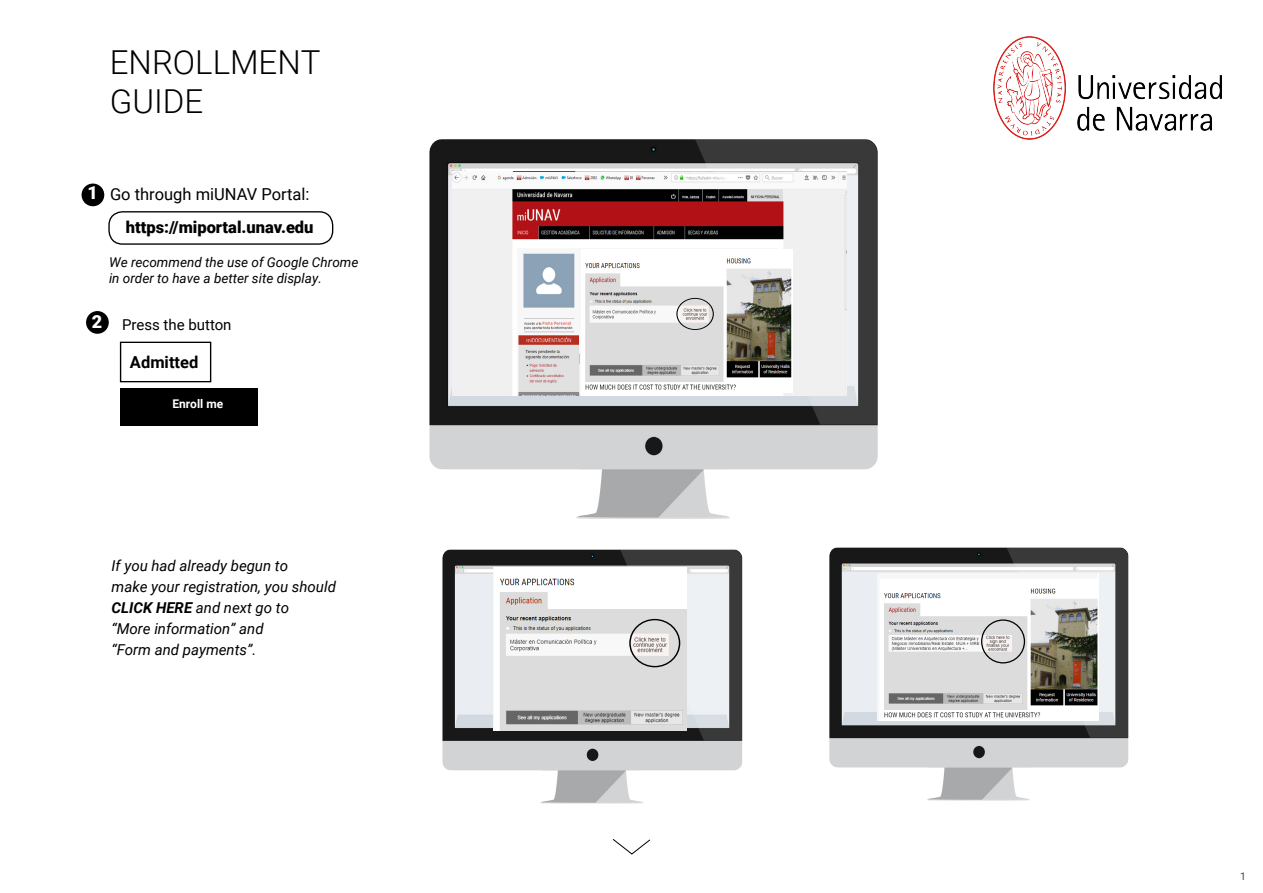
<style>
.page{position:relative;width:1263px;height:893px;background:#fff}
.page>*{position:absolute;margin:0;border:0;box-sizing:border-box;transform-origin:0 0}
.t1{font:300 33px/39.6px "Roboto";color:#000}
.t2{font:900 18px "Roboto";color:#fff}
.t3{font:900 16.5px "Roboto";color:#000}
.t4{font:16.5px "Roboto";color:#000}
.t5{font:700 16.5px "Roboto";color:#000}
.t6{font:italic 15px/21px "Roboto";color:#000}
.t7{font:15px "Roboto";color:#000}
.t8{font:italic 13.5px/16.2px "Roboto";color:#000}
.t9{font:700 12px "Roboto";color:#fff}
.t10{font:10.5px "Roboto";color:#474746}
.s1{font-style:inherit}
.s2{font-weight:700}
</style>
<div class="page">
<img style="left:429px;top:139px;width:449px;height:380px">
<svg style="left:612px;top:839px;width:39px;height:16px"></svg>
<img style="left:442px;top:549px;width:301px;height:255px">
<img style="left:452px;top:172px;width:394px;height:224px">
<img style="left:829px;top:547px;width:300px;height:254px">
<div style="left:108px;top:211px;width:225px;height:34px;border:1px solid #000;border-radius:14px"></div>
<div style="left:121px;top:388px;width:137px;height:38px;background:#000"></div>
<div style="left:120px;top:342px;width:91px;height:40px;border:1px solid #000"></div>
<div style="left:86px;top:311px;width:23px;height:23px;background:#000;border-radius:50%"></div>
<div style="left:82px;top:184px;width:22px;height:22px;background:#000;border-radius:50%"></div>
<img style="left:993px;top:37px;width:228px;height:102px">
<img style="left:579px;top:249px;width:213px;height:144px">
<div style="left:676px;top:298px;width:38px;height:32px;border:1px solid #000;border-radius:50%"></div>
<img style="left:493px;top:567px;width:194px;height:163px">
<div style="left:629px;top:619px;width:51px;height:48px;border:1px solid #000;border-radius:50%"></div>
<img style="left:878px;top:573px;width:221px;height:147px">
<div style="left:981px;top:619px;width:44px;height:44px;border:1px solid #000;border-radius:50%"></div>
<h1 class="t1" style="left:110px;top:41px;width:212px">ENROLLMENT<br>GUIDE</h1>
<p class="t2" style="left:88px;top:180px;width:12px">1</p>
<p class="t4" style="left:110px;top:183px;width:201px">Go through miUNAV Portal:</p>
<p class="t3" style="left:126px;top:215px;width:189px">https://miportal.unav.edu</p>
<p class="t8" style="left:109px;top:253px;width:251px">We recommend the use of Google Chrome in order to have a better site display.</p>
<p class="t7" style="left:122px;top:314px;width:111px">Press the button</p>
<p class="t2" style="left:92px;top:309px;width:12px">2</p>
<p class="t5" style="left:130px;top:350px;width:70px">Admitted</p>
<p class="t9" style="left:172px;top:396px;width:52px">Enroll me</p>
<p class="t6" style="left:112px;top:555px;width:226px">If you had already begun to<br>make your registration, you <span class="s1">should<br></span><span class="s2">CLICK HERE</span> <span class="s1">and next</span> go to<br>“More information” and<br>“Form and payments”.</p>
<p class="t10" style="left:1240px;top:868px;width:7px">1</p>
</div>
